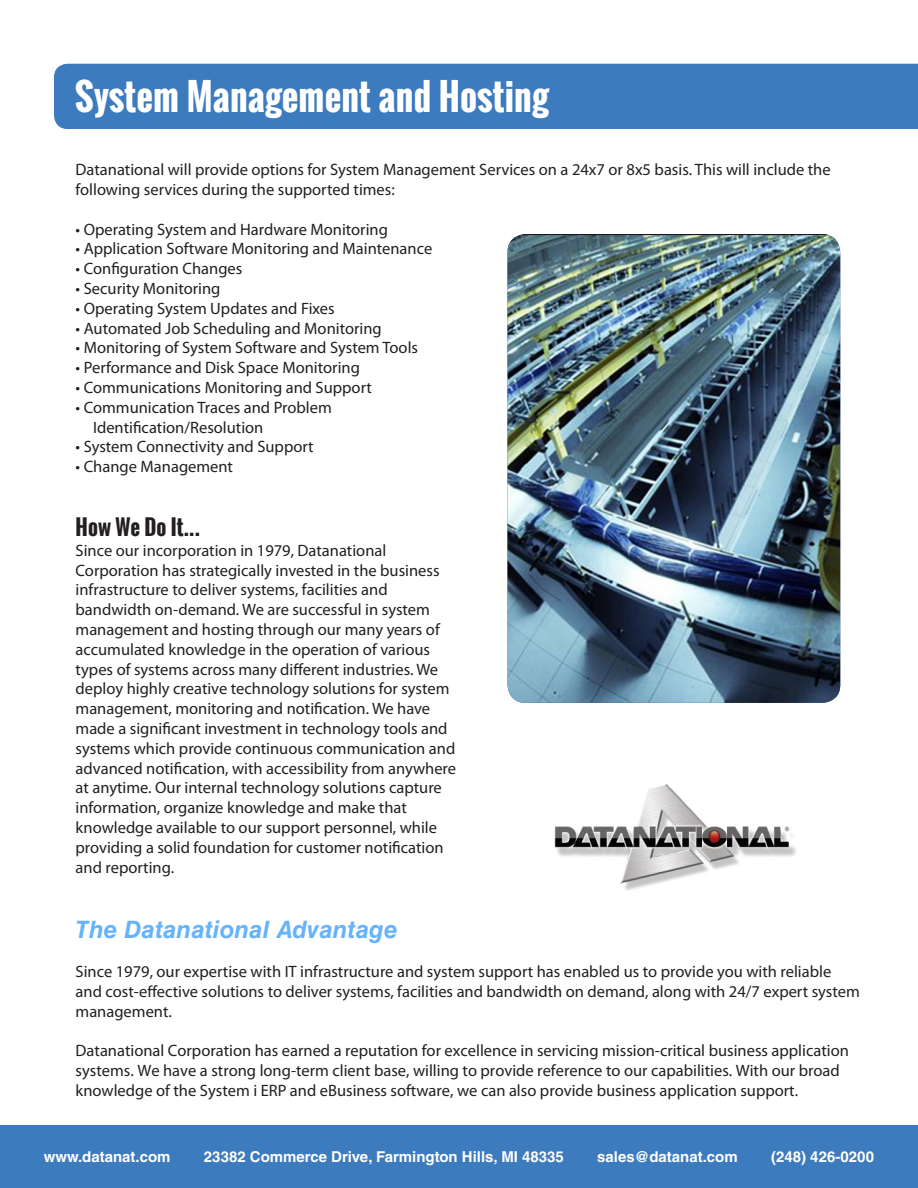
<style>
.page{position:relative;width:918px;height:1188px;background:#fff}
.page>*{position:absolute;margin:0;border:0;box-sizing:border-box;transform-origin:0 0}
.t1{font:700 36px "Oswald";letter-spacing:.005em;color:#fff}
.t2{font:italic 700 24px "Helvetica LT Std";letter-spacing:.005em;color:#65b3fc}
.t3{font:700 21px "Oswald";letter-spacing:.005em;color:#231f20}
.t4{font:16.5px/19.8px "Myriad Pro";color:#231f20}
.t5{font:700 15px "Helvetica LT Std";color:#fff}
</style>
<div class="page">
<div style="left:0;top:1125px;width:918px;height:63px;background:#3d7bbf"></div>
<div style="left:54px;top:64px;width:864px;height:65px;background:#3d7bbf"></div>
<img style="left:554px;top:784px;width:242px;height:107px">
<img style="left:508px;top:234px;width:332px;height:469px">
<p class="t1" style="left:75px;top:69px;width:476px">System Management and Hosting</p>
<p class="t4" style="left:76px;top:159px;width:757px">Datanational will provide options for System Management Services on a 24x7 or 8x5 basis. This will include the following services during the supported times:</p>
<p class="t4" style="left:76px;top:219px;width:314px">• Operating System and Hardware Monitoring</p>
<p class="t4" style="left:76px;top:239px;width:358px">• Application Software Monitoring and Maintenance</p>
<p class="t4" style="left:76px;top:258px;width:168px">• Configuration Changes</p>
<p class="t4" style="left:76px;top:278px;width:146px">• Security Monitoring</p>
<p class="t4" style="left:76px;top:298px;width:261px">• Operating System Updates and Fixes</p>
<p class="t4" style="left:76px;top:318px;width:308px">• Automated Job Scheduling and Monitoring</p>
<p class="t4" style="left:76px;top:338px;width:344px">• Monitoring of System Software and System Tools</p>
<p class="t4" style="left:76px;top:357px;width:286px">• Performance and Disk Space Monitoring</p>
<p class="t4" style="left:76px;top:377px;width:298px">• Communications Monitoring and Support</p>
<p class="t4" style="left:76px;top:397px;width:258px">• Communication Traces and Problem</p>
<p class="t4" style="left:93px;top:417px;width:172px">Identification/Resolution</p>
<p class="t4" style="left:76px;top:437px;width:240px">• System Connectivity and Support</p>
<p class="t4" style="left:76px;top:456px;width:159px">• Change Management</p>
<p class="t3" style="left:76px;top:511px;width:126px">How We Do It...</p>
<p class="t4" style="left:76px;top:540px;width:382px">Since our incorporation in 1979, Datanational Corporation has strategically invested in the business infrastructure to deliver systems, facilities and bandwidth on-demand. We are successful in system management and hosting through our many years of accumulated knowledge in the operation of various types of systems across many different industries. We deploy highly creative technology solutions for system management, monitoring and notification. We have made a significant investment in technology tools and systems which provide continuous communication and advanced notification, with accessibility from anywhere at anytime. Our internal technology solutions capture information, organize knowledge and make that knowledge available to our support personnel, while providing a solid foundation for customer notification and reporting.</p>
<p class="t2" style="left:76px;top:915px;width:323px">The Datanational Advantage</p>
<p class="t4" style="left:76px;top:962px;width:786px">Since 1979, our expertise with IT infrastructure and system support has enabled us to provide you with reliable and cost-effective solutions to deliver systems, facilities and bandwidth on demand, along with 24/7 expert system management.</p>
<p class="t4" style="left:76px;top:1041px;width:775px">Datanational Corporation has earned a reputation for excellence in servicing mission-critical business application systems. We have a strong long-term client base, willing to provide reference to our capabilities. With our broad knowledge of the System i ERP and eBusiness software, we can also provide business application support.</p>
<p class="t5" style="left:44px;top:1147px;width:128px">www.datanat.com</p>
<p class="t5" style="left:204px;top:1147px;width:361px">23382 Commerce Drive, Farmington Hills, MI 48335</p>
<p class="t5" style="left:597px;top:1147px;width:142px">sales@datanat.com</p>
<p class="t5" style="left:771px;top:1147px;width:105px">(248) 426-0200</p>
</div>
